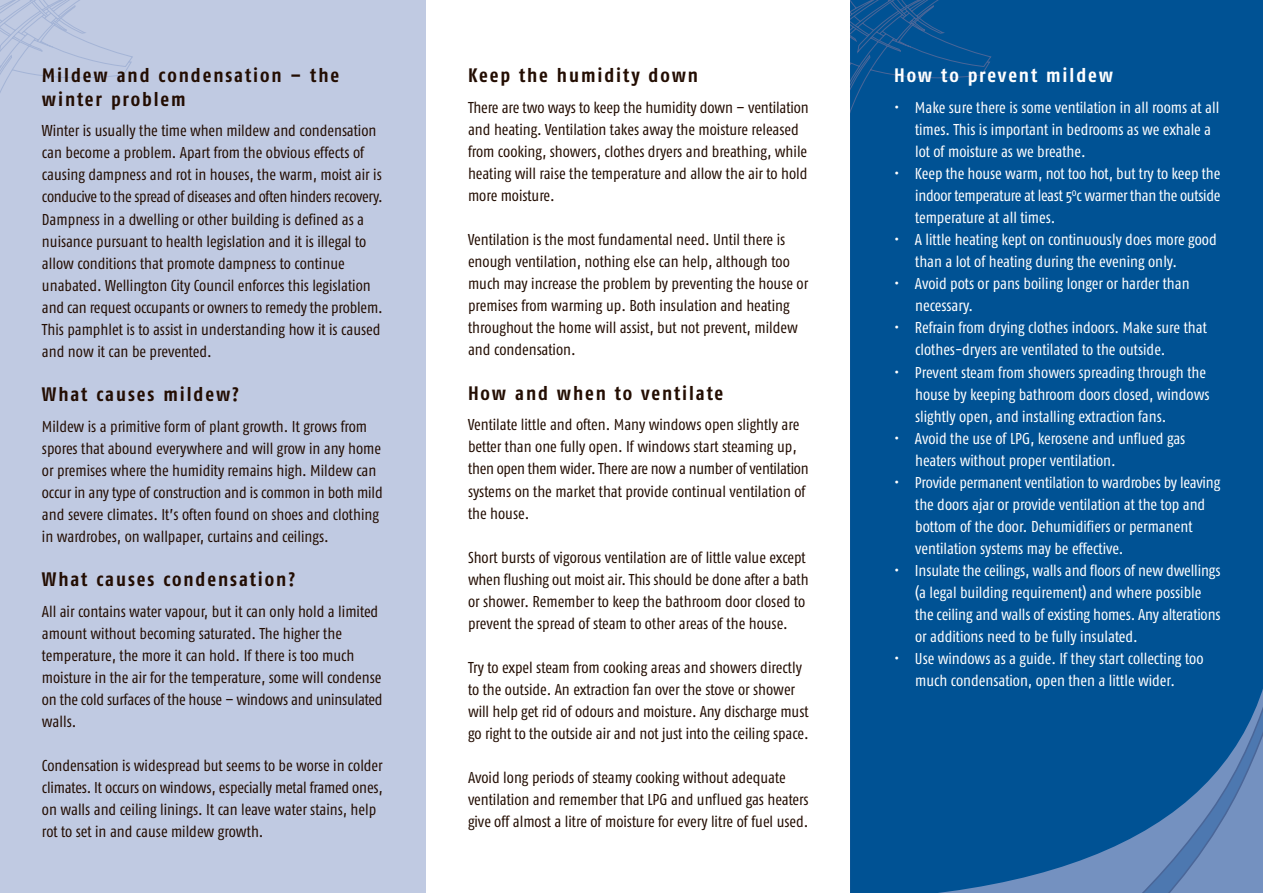
<style>
.page{position:relative;width:1263px;height:893px;background:#fff}
.page>*{position:absolute;margin:0;border:0;box-sizing:border-box;transform-origin:0 0}
.t1{font:700 19.5px/23.4px "Fago Co";letter-spacing:.1em;color:#230d02}
.t2{font:700 19.5px "Fago Co";letter-spacing:.095em;color:#fff}
.t3{font:15.75px/22px "Fago Co";color:#230d02}
.t4{font:15.75px/22px "Fago Co";color:#fff}
</style>
<div class="page">
<div style="left:0;top:0;width:425px;height:893px;background:#c0cae2"></div>
<svg style="left:0;top:0;width:133px;height:93px"></svg>
<div style="left:850px;top:0;width:413px;height:893px;background:#005294"></div>
<svg style="left:1039px;top:613px;width:224px;height:280px;background:#1e629f"></svg>
<svg style="left:850px;top:0;width:141px;height:155px;background:#045394"></svg>
<p class="t1" style="left:42px;top:65px;width:299px">Mildew and condensation – the winter problem</p>
<p class="t3" style="left:42px;top:121px;width:342px">Winter is usually the time when mildew and condensation can become a problem. Apart from the obvious effects of causing dampness and rot in houses, the warm, moist air is conducive to the spread of diseases and often hinders recovery.<br>Dampness in a dwelling or other building is defined as a nuisance pursuant to health legislation and it is illegal to allow conditions that promote dampness to continue unabated. Wellington City Council enforces this legislation and can request occupants or owners to remedy the problem.<br>This pamphlet is to assist in understanding how it is caused and now it can be prevented.</p>
<p class="t1" style="left:42px;top:384px;width:198px">What causes mildew?</p>
<p class="t3" style="left:42px;top:416px;width:342px">Mildew is a primitive form of plant growth. It grows from spores that abound everywhere and will grow in any home or premises where the humidity remains high. Mildew can occur in any type of construction and is common in both mild and severe climates. It’s often found on shoes and clothing in wardrobes, on wallpaper, curtains and ceilings.</p>
<p class="t1" style="left:42px;top:569px;width:254px">What causes condensation?</p>
<p class="t3" style="left:42px;top:602px;width:342px">All air contains water vapour, but it can only hold a limited amount without becoming saturated. The higher the temperature, the more it can hold. If there is too much moisture in the air for the temperature, some will condense on the cold surfaces of the house – windows and uninsulated walls.</p>
<p class="t3" style="left:42px;top:756px;width:342px">Condensation is widespread but seems to be worse in colder climates. It occurs on windows, especially metal framed ones, on walls and ceiling linings. It can leave water stains, help rot to set in and cause mildew growth.</p>
<p class="t1" style="left:468px;top:65px;width:232px">Keep the humidity down</p>
<p class="t3" style="left:468px;top:98px;width:342px">There are two ways to keep the humidity down – ventilation and heating. Ventilation takes away the moisture released from cooking, showers, clothes dryers and breathing, while heating will raise the temperature and allow the air to hold more moisture.</p>
<p class="t3" style="left:468px;top:230px;width:342px">Ventilation is the most fundamental need. Until there is enough ventilation, nothing else can help, although too much may increase the problem by preventing the house or premises from warming up. Both insulation and heating throughout the home will assist, but not prevent, mildew and condensation.</p>
<p class="t1" style="left:468px;top:383px;width:257px">How and when to ventilate</p>
<p class="t3" style="left:468px;top:415px;width:342px">Ventilate little and often. Many windows open slightly are better than one fully open. If windows start steaming up, then open them wider. There are now a number of ventilation systems on the market that provide continual ventilation of the house.</p>
<p class="t3" style="left:468px;top:547px;width:342px">Short bursts of vigorous ventilation are of little value except when flushing out moist air. This should be done after a bath or shower. Remember to keep the bathroom door closed to prevent the spread of steam to other areas of the house.</p>
<p class="t3" style="left:468px;top:658px;width:342px">Try to expel steam from cooking areas and showers directly to the outside. An extraction fan over the stove or shower will help get rid of odours and moisture. Any discharge must go right to the outside air and not just into the ceiling space.</p>
<p class="t3" style="left:468px;top:768px;width:342px">Avoid long periods of steamy cooking without adequate ventilation and remember that LPG and unflued gas heaters give off almost a litre of moisture for every litre of fuel used.</p>
<p class="t2" style="left:894px;top:68px;width:221px">How to prevent mildew</p>
<p class="t4" style="left:915px;top:98px;width:306px;text-indent:-21px">• Make sure there is some ventilation in all rooms at all times. This is important in bedrooms as we exhale a lot of moisture as we breathe.</p>
<p class="t4" style="left:915px;top:164px;width:307px;text-align:justify;text-indent:-21px">• Keep the house warm, not too hot, but try to keep the indoor temperature at least 5<sup>o</sup>c warmer than the outside temperature at all times.</p>
<p class="t4" style="left:915px;top:230px;width:303px;text-indent:-21px">• A little heating kept on continuously does more good than a lot of heating during the evening only.</p>
<p class="t4" style="left:915px;top:274px;width:276px;text-indent:-21px">• Avoid pots or pans boiling longer or harder than necessary.</p>
<p class="t4" style="left:915px;top:318px;width:293px;text-indent:-21px">• Refrain from drying clothes indoors. Make sure that clothes-dryers are ventilated to the outside.</p>
<p class="t4" style="left:915px;top:362px;width:296px;text-indent:-21px">• Prevent steam from showers spreading through the house by keeping bathroom doors closed, windows slightly open, and installing extraction fans.</p>
<p class="t4" style="left:915px;top:428px;width:272px;text-indent:-21px">• Avoid the use of LPG, kerosene and unflued gas heaters without proper ventilation.</p>
<p class="t4" style="left:915px;top:472px;width:307px;text-indent:-21px">• Provide permanent ventilation to wardrobes by leaving the doors ajar or provide ventilation at the top and bottom of the door. Dehumidifiers or permanent ventilation systems may be effective.</p>
<p class="t4" style="left:915px;top:561px;width:307px;text-indent:-21px">• Insulate the ceilings, walls and floors of new dwellings (a legal building requirement) and where possible the ceiling and walls of existing homes. Any alterations or additions need to be fully insulated.</p>
<p class="t4" style="left:894px;top:649px;width:311px;text-align:center">• Use windows as a guide. If they start collecting too much condensation, open then a little wider.</p>
</div>
